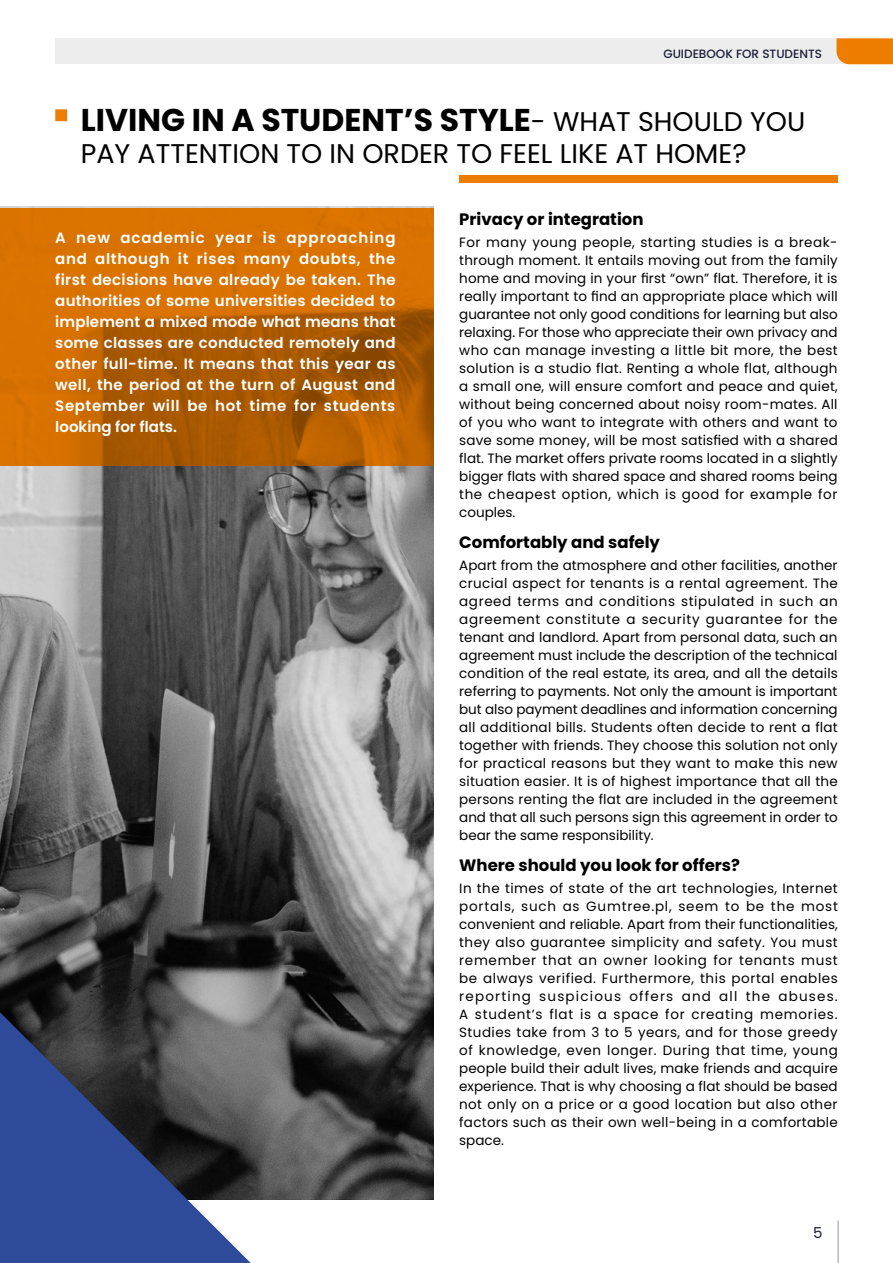
<style>
.page{position:relative;width:893px;height:1263px;background:#fff}
.page>*{position:absolute;margin:0;border:0;box-sizing:border-box;transform-origin:0 0}
.t1{font:700 31.5px "Poppins";color:#000}
.t2{font:27px "Poppins";color:#000}
.t3{font:700 16.5px "Poppins";color:#000}
.t4{font:600 15px/21px "Poppins";letter-spacing:.04em;color:#fff;text-align:justify}
.t5{font:15px "Poppins";color:#1b1f37}
.t6{font:13.5px/18px "Poppins";letter-spacing:.02em;color:#000;text-align:justify}
.t7{font:500 12px "Poppins";color:#1b1f37}
.s1{font-weight:400;font-size:27px}
</style>
<div class="page">
<div style="left:55px;top:38px;width:830px;height:26px;background:#ededed"></div>
<hr style="left:838px;top:1220px;width:1px;height:43px;background:#959799">
<svg style="left:836px;top:38px;width:57px;height:26px"></svg>
<img style="left:0;top:207px;width:434px;height:992px">
<svg style="left:0;top:809px;width:257px;height:454px;background:#41485e"></svg>
<svg style="left:55px;top:109px;width:12px;height:12px"></svg>
<div style="left:459px;top:175px;width:379px;height:8px;background:#ed7d00"></div>
<svg style="left:0;top:208px;width:434px;height:258px;background:#c36600"></svg>
<p class="t7" style="left:663px;top:46px;width:160px">GUIDEBOOK FOR STUDENTS</p>
<h1 class="t1" style="left:81px;top:102px;width:726px">LIVING IN A STUDENT’S STYLE<span class="s1">- WHAT SHOULD YOU</span></h1>
<h2 class="t2" style="left:81px;top:138px;width:667px">PAY ATTENTION TO IN ORDER TO FEEL LIKE AT HOME?</h2>
<p class="t4" style="left:55px;top:228px;width:342px">A new academic year is approaching and although it rises many doubts, the first decisions have already be taken. The authorities of some universities decided to implement a mixed mode what means that some classes are conducted remotely and other full-time. It means that this year as well, the period at the turn of August and September will be hot time for students looking for flats.</p>
<p class="t3" style="left:459px;top:210px;width:186px">Privacy or integration</p>
<p class="t6" style="left:459px;top:234px;width:380px">For many young people, starting studies is a break&shy;through moment. It entails moving out from the family home and moving in your first “own” flat. Therefore, it is really important to find an appropriate place which will guarantee not only good conditions for learning but also relaxing. For those who appreciate their own privacy and who can manage investing a little bit more, the best solution is a studio flat. Renting a whole flat, although a small one, will ensure comfort and peace and quiet, without being concerned about noisy room-mates. All of you who want to integrate with others and want to save some money, will be most satisfied with a shared flat. The market offers private rooms located in a slightly bigger flats with shared space and shared rooms being the cheapest option, which is good for example for couples.</p>
<p class="t3" style="left:459px;top:533px;width:202px">Comfortably and safely</p>
<p class="t6" style="left:459px;top:557px;width:380px">Apart from the atmosphere and other facilities, another crucial aspect for tenants is a rental agreement. The agreed terms and conditions stipulated in such an agreement constitute a security guarantee for the tenant and landlord. Apart from personal data, such an agreement must include the description of the technical condition of the real estate, its area, and all the details referring to payments. Not only the amount is important but also payment deadlines and information concerning all additional bills. Students often decide to rent a flat together with friends. They choose this solution not only for practical reasons but they want to make this new situation easier. It is of highest importance that all the persons renting the flat are included in the agreement and that all such persons sign this agreement in order to bear the same responsibility.</p>
<p class="t3" style="left:459px;top:856px;width:282px">Where should you look for offers?</p>
<p class="t6" style="left:459px;top:880px;width:380px">In the times of state of the art technologies, Internet portals, such as Gumtree.pl, seem to be the most convenient and reliable. Apart from their functionalities, they also guarantee simplicity and safety. You must remember that an owner looking for tenants must be always verified. Furthermore, this portal enables reporting suspicious offers and all the abuses.<br>A student’s flat is a space for creating memories.<br>Studies take from 3 to 5 years, and for those greedy of knowledge, even longer. During that time, young people build their adult lives, make friends and acquire experience. That is why choosing a flat should be based not only on a price or a good location but also other factors such as their own well-being in a comfortable space.</p>
<p class="t5" style="left:813px;top:1224px;width:11px">5</p>
</div>
